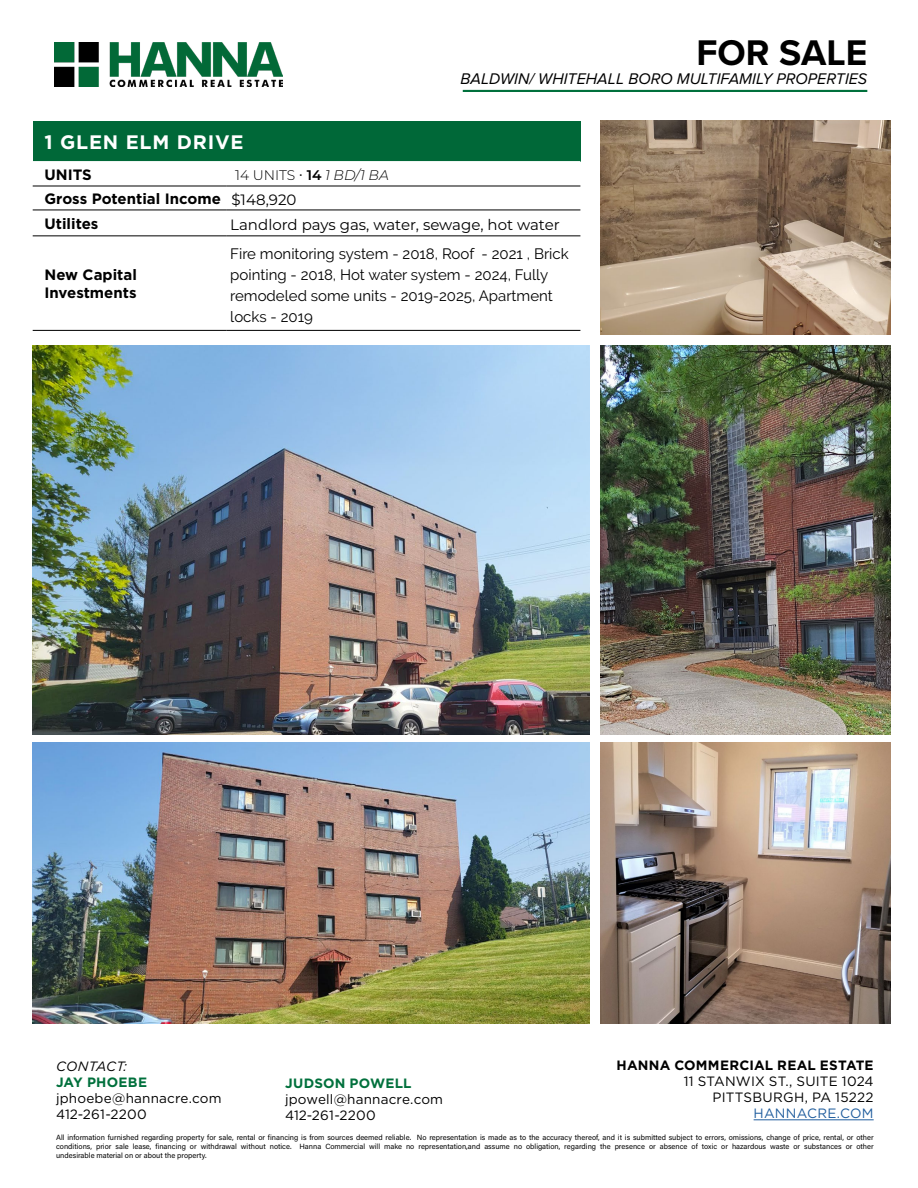
<style>
.page{position:relative;width:918px;height:1188px;background:#fff}
.page>*{position:absolute;margin:0;border:0;box-sizing:border-box;transform-origin:0 0}
.t1{font:700 37.05px "Proxima Nova";color:#000}
.t2{font:700 19.5px "Gotham";letter-spacing:.04em;color:#fff}
.t3{font:italic 16.05px "Proxima Nova";color:#000}
.t4{font:15px/21px "Raleway";color:#000}
.t5{font:700 15px/24.9px "Gotham";color:#000}
.t6{font:15px "Montserrat";color:#000}
.t7{font:300 13.95px "Montserrat";color:#000}
.t8{font:13.5px/16.2px "Gotham";letter-spacing:.015em;color:#000}
.t9{font:700 13.5px "Gotham";letter-spacing:.015em;color:#000}
.t10{font:700 13.5px "Gotham";letter-spacing:.02em;color:#00703c}
.t11{font:13.5px "Gotham";letter-spacing:.015em;color:#215e9e}
.t12{font:italic 13.5px "Gotham";letter-spacing:.015em;color:#000}
.t13{font:7.5px/9px "Acumin Pro";color:#000;text-align:justify}
.s1{color:#fff}
.s2{font-weight:600}
.s3{font-style:italic}
.s4{font-family:"Montserrat";font-weight:400}
</style>
<div class="page">
<hr style="left:463px;top:90px;width:404px;height:2px;background:#00703c">
<img style="left:54px;top:42px;width:228px;height:45px">
<hr style="left:754px;top:1119px;width:120px;height:1px;background:#215e9e">
<div style="left:33px;top:121px;width:547px;height:40px;background:#006838"></div>
<svg style="left:33px;top:161px;width:547px;height:169px"></svg>
<hr style="left:33px;top:186px;width:193px;height:1px;background:#000">
<hr style="left:226px;top:186px;width:354px;height:1px;background:#000">
<hr style="left:33px;top:210px;width:193px;height:1px;background:#000">
<hr style="left:226px;top:210px;width:354px;height:1px;background:#000">
<hr style="left:33px;top:236px;width:193px;height:1px;background:#000">
<hr style="left:226px;top:236px;width:354px;height:1px;background:#000">
<hr style="left:33px;top:330px;width:193px;height:1px;background:#000">
<hr style="left:226px;top:330px;width:354px;height:1px;background:#000">
<img style="left:33px;top:346px;width:557px;height:389px">
<img style="left:601px;top:121px;width:289px;height:214px">
<img style="left:33px;top:743px;width:557px;height:281px">
<img style="left:601px;top:742px;width:289px;height:282px">
<img style="left:601px;top:346px;width:289px;height:389px">
<h1 class="t1" style="left:697px;top:25px;width:172px">FOR SALE</h1>
<h3 class="t3" style="left:460px;top:70px;width:408px">BALDWIN/ WHITEHALL BORO MULTIFAMILY PROPERTIES</h3>
<h2 class="t2" style="left:45px;top:129px;width:200px">1 GLEN ELM DRIVE</h2>
<h3 class="t5" style="left:45px;top:162px;width:49px">UNITS</h3>
<h3 class="t7" style="left:230px;top:166px;width:160px"><span class="s1">1</span>14 UNITS • <span class="s2">14</span> <span class="s3">1 BD/1 BA</span></h3>
<h3 class="t5" style="left:45px;top:186px;width:253px">Gross Potential Income <span class="s4">$148,920<br></span>Utilites</h3>
<h3 class="t6" style="left:230px;top:215px;width:331px">Landlord pays gas, water, sewage, hot water</h3>
<h3 class="t5" style="left:45px;top:266px;width:94px;line-height:18px">New Capital<br>Investments</h3>
<h3 class="t4" style="left:230px;top:243px;width:340px">Fire monitoring system - 2018, Roof - 2021 , Brick pointing - 2018, Hot water system - 2024, Fully remodeled some units - 2019-2025, Apartment locks - 2019</h3>
<h3 class="t12" style="left:56px;top:1057px;width:72px">CONTACT:</h3>
<h3 class="t10" style="left:56px;top:1073px;width:92px">JAY PHOEBE</h3>
<h3 class="t8" style="left:56px;top:1090px;width:167px">jphoebe@hannacre.com<br>412-261-2200</h3>
<h3 class="t10" style="left:285px;top:1074px;width:128px">JUDSON POWELL</h3>
<h3 class="t8" style="left:285px;top:1091px;width:159px">jpowell@hannacre.com<br>412-261-2200</h3>
<h3 class="t9" style="left:617px;top:1056px;width:259px">HANNA COMMERCIAL REAL ESTATE</h3>
<h3 class="t8" style="left:684px;top:1073px;width:191px;text-align:right">11 STANWIX ST., SUITE 1024<br>PITTSBURGH, PA 15222</h3>
<h3 class="t11" style="left:754px;top:1105px;width:122px">HANNACRE.COM</h3>
<p class="t13" style="left:56px;top:1133px;width:819px">All information furnished regarding property for sale, rental or financing is from sources deemed reliable. No representation is made as to the accuracy thereof, and it is submitted subject to errors, omissions, change of price, rental, or other conditions, prior sale lease, financing or withdrawal without notice. Hanna Commercial will make no representation,and assume no obligation, regarding the presence or absence of toxic or hazardous waste or substances or other undesirable material on or about the property.</p>
</div>
